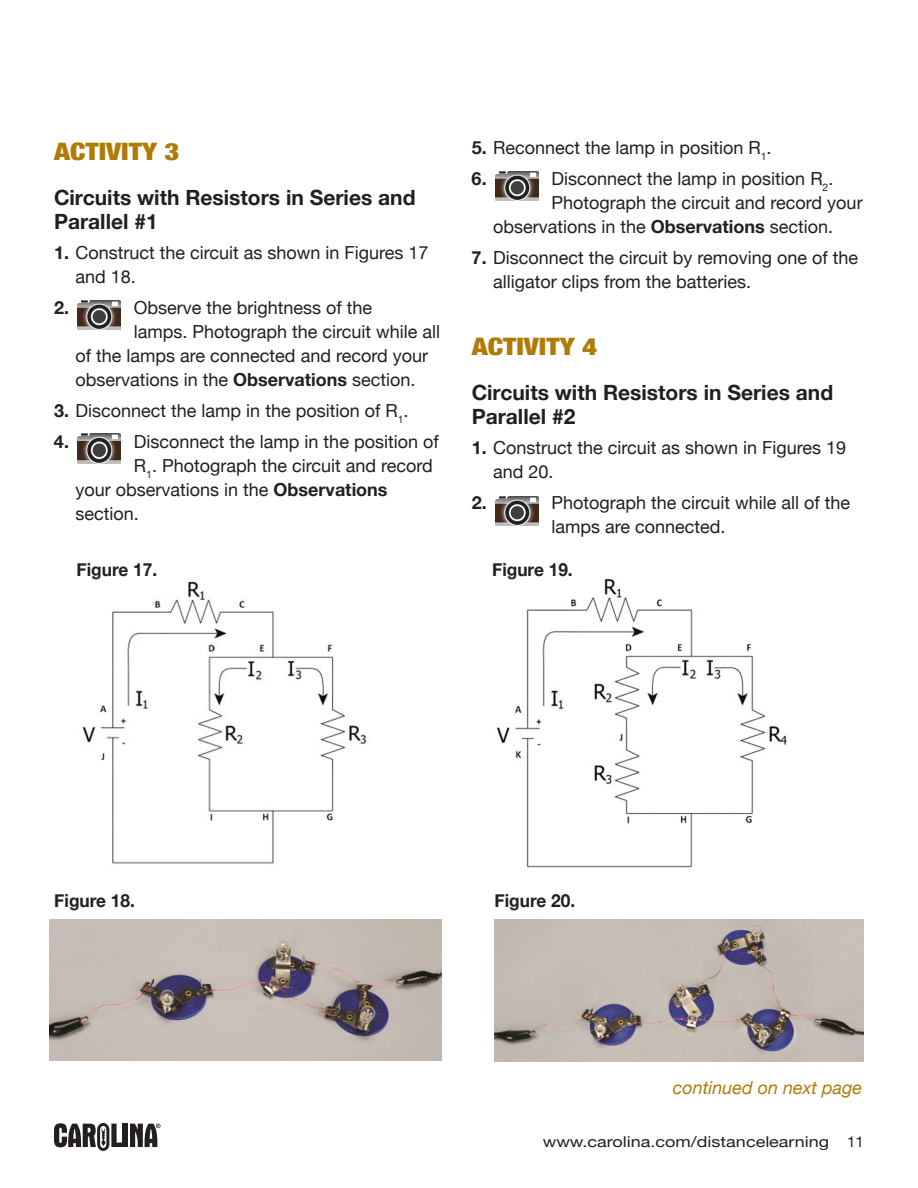
<style>
.page{position:relative;width:918px;height:1188px;background:#fff}
.page>*{position:absolute;margin:0;border:0;box-sizing:border-box;transform-origin:0 0}
.t1{font:900 condensed 24px "Helvetica Neue";color:#af7b06;scale:1.2 1}
.t2{font:700 21px/24px "Helvetica Neue";color:#231f20}
.t3{font:18px/24px "Helvetica Neue";color:#231f20}
.t4{font:700 18px "Helvetica Neue";color:#231f20;scale:.96 1}
.t5{font:italic 18px "Helvetica Neue";color:#af7b06}
.t6{font:700 18px "Helvetica Neue";color:#231f20}
.t7{font:15px "Helvetica Neue";color:#231f20;scale:1.2 1}
.s1{font-weight:700}
</style>
<div class="page">
<div style="left:123px;top:1124px;width:5px;height:23px;background:#231f20"></div>
<svg style="left:54px;top:1123px;width:68px;height:28px"></svg>
<svg style="left:130px;top:1124px;width:31px;height:23px"></svg>
<img style="left:78px;top:300px;width:43px;height:30px">
<img style="left:78px;top:434px;width:43px;height:29px">
<img style="left:495px;top:171px;width:44px;height:29px">
<img style="left:495px;top:497px;width:44px;height:29px">
<img style="left:82px;top:580px;width:288px;height:284px">
<img style="left:50px;top:919px;width:392px;height:142px">
<img style="left:494px;top:920px;width:370px;height:141px">
<img style="left:496px;top:578px;width:291px;height:290px">
<h2 class="t1" style="left:54px;top:132px;width:106px">ACTIVITY 3</h2>
<p class="t2" style="left:54px;top:186px;width:363px">Circuits with Resistors in Series and<br>Parallel #1</p>
<p class="t3" style="left:76px;top:242px;width:355px;text-indent:-22px"><span class="s1">1.</span> Construct the circuit as shown in Figures 17 and 18.</p>
<p class="t6" style="left:54px;top:294px;width:17px">2.</p>
<p class="t3" style="left:134px;top:297px;width:240px">Observe the brightness of the</p>
<p class="t3" style="left:134px;top:321px;width:308px">lamps. Photograph the circuit while all</p>
<p class="t3" style="left:76px;top:345px;width:354px">of the lamps are connected and record your</p>
<p class="t3" style="left:76px;top:369px;width:342px">observations in the <span class="s1">Observations</span> section.</p>
<p class="t3" style="left:54px;top:400px;width:356px"><span class="s1">3.</span> Disconnect the lamp in the position of R<sub>1</sub>.</p>
<p class="t6" style="left:54px;top:427px;width:17px">4.</p>
<p class="t3" style="left:134px;top:430px;width:306px">Disconnect the lamp in the position of</p>
<p class="t3" style="left:134px;top:454px;width:300px">R<sub>1</sub>. Photograph the circuit and record</p>
<p class="t3" style="left:76px;top:478px;width:314px">your observations in the <span class="s1">Observations</span></p>
<p class="t3" style="left:76px;top:502px;width:65px">section.</p>
<p class="t3" style="left:472px;top:137px;width:301px"><span class="s1">5.</span> Reconnect the lamp in position R<sub>1</sub>.</p>
<p class="t6" style="left:472px;top:165px;width:17px">6.</p>
<p class="t3" style="left:552px;top:168px;width:283px">Disconnect the lamp in position R<sub>2</sub>.</p>
<p class="t3" style="left:552px;top:192px;width:313px">Photograph the circuit and record your</p>
<p class="t3" style="left:493px;top:216px;width:342px">observations in the <span class="s1">Observations</span> section.</p>
<p class="t3" style="left:493px;top:246px;width:366px;text-indent:-22px"><span class="s1">7.</span> Disconnect the circuit by removing one of the alligator clips from the batteries.</p>
<h2 class="t1" style="left:472px;top:327px;width:106px">ACTIVITY 4</h2>
<p class="t2" style="left:472px;top:381px;width:363px">Circuits with Resistors in Series and<br>Parallel #2</p>
<p class="t3" style="left:493px;top:437px;width:355px;text-indent:-22px"><span class="s1">1.</span> Construct the circuit as shown in Figures 19 and 20.</p>
<p class="t6" style="left:472px;top:488px;width:17px">2.</p>
<p class="t3" style="left:552px;top:492px;width:300px">Photograph the circuit while all of the lamps are connected.</p>
<p class="t4" style="left:76px;top:556px;width:86px">Figure 17.</p>
<p class="t4" style="left:492px;top:556px;width:86px">Figure 19.</p>
<p class="t4" style="left:54px;top:886px;width:86px">Figure 18.</p>
<p class="t4" style="left:494px;top:886px;width:86px">Figure 20.</p>
<p class="t5" style="left:673px;top:1074px;width:191px">continued on next page</p>
<p class="t7" style="left:543px;top:1131px;width:269px">www.carolina.com/distancelearning 11</p>
</div>
